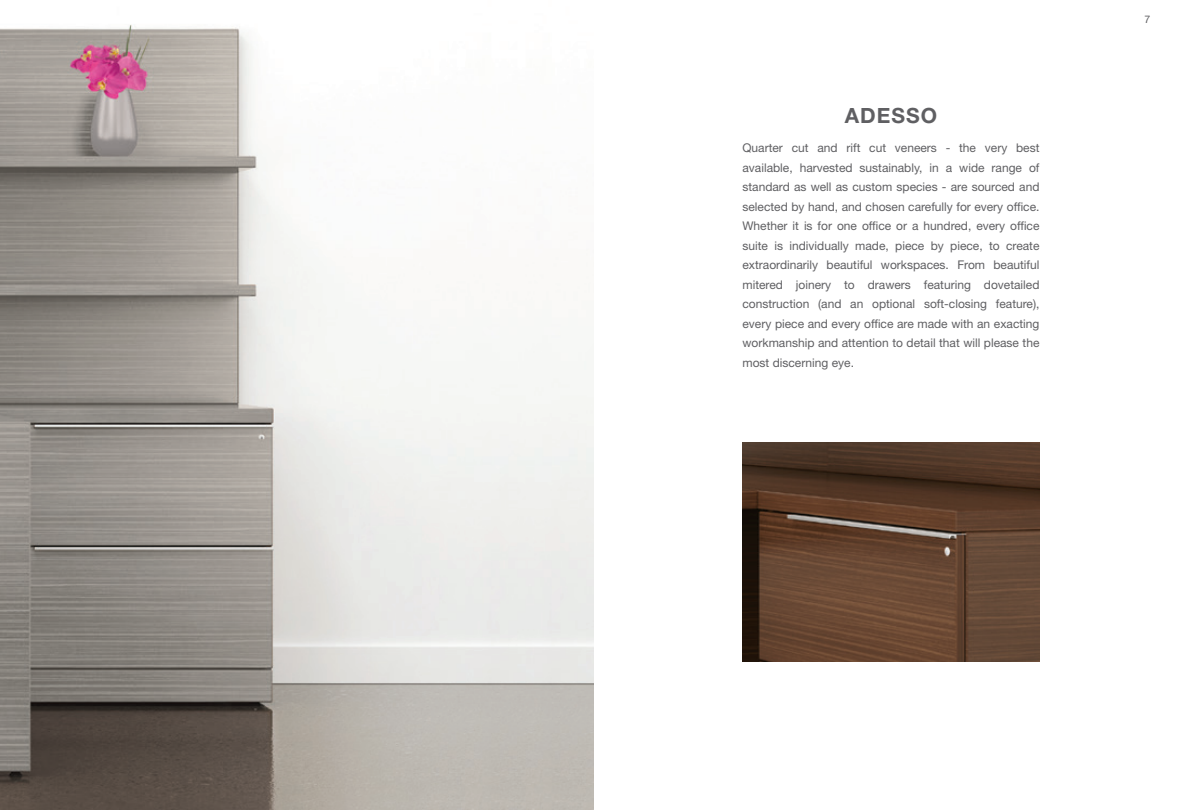
<style>
.page{position:relative;width:1188px;height:810px;background:#fff}
.page>*{position:absolute;margin:0;border:0;box-sizing:border-box;transform-origin:0 0}
.t1{font:700 21px "Helvetica Neue LT Std";letter-spacing:.05em;color:#5f5f62}
.t2{font:12px/19.5px "Helvetica Neue LT Std";color:#5f5f62;text-align:justify}
.t3{font:10.5px "Helvetica Neue LT Std";color:#5f5f62}
</style>
<div class="page">
<img style="left:742px;top:442px;width:298px;height:220px">
<img style="left:0;top:24px;width:594px;height:786px">
<p class="t1" style="left:845px;top:102px;width:94px">ADESSO</p>
<p class="t2" style="left:742px;top:138px;width:299px">Quarter cut and rift cut veneers - the very best available, harvested sustainably, in a wide range of standard as well as custom species - are sourced and selected by hand, and chosen carefully for every office.<br>Whether it is for one office or a hundred, every office suite is individually made, piece by piece, to create extraordinarily beautiful workspaces. From beautiful mitered joinery to drawers featuring dovetailed construction (and an optional soft-closing feature), every piece and every office are made with an exacting workmanship and attention to detail that will please the most discerning eye.</p>
<p class="t3" style="left:1145px;top:13px;width:7px">7</p>
</div>
